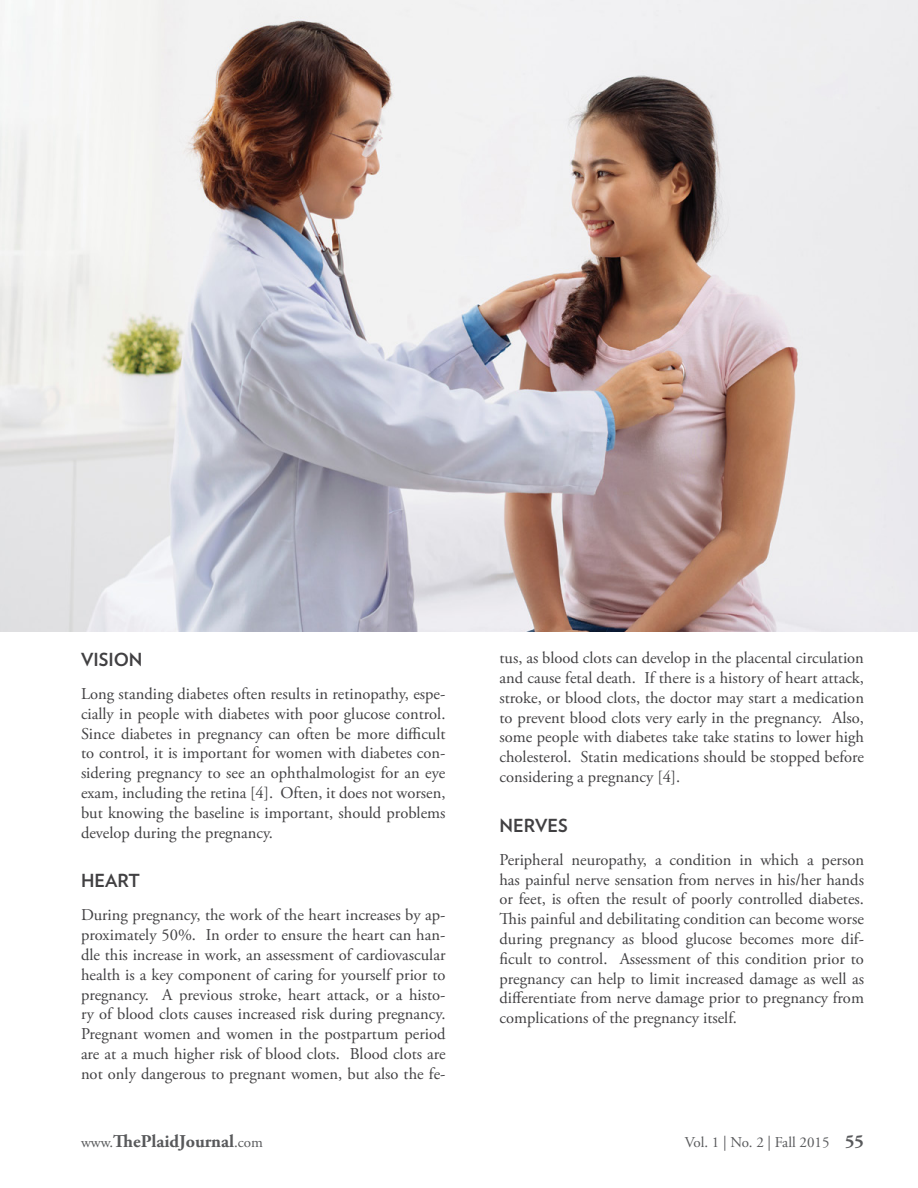
<style>
.page{position:relative;width:918px;height:1188px;background:#fff}
.page>*{position:absolute;margin:0;border:0;box-sizing:border-box;transform-origin:0 0}
.t1{font:700 18px "Adobe Garamond Pro";color:#58595b}
.t2{font:700 18px "Verlag";color:#414042}
.t3{font:16.5px/19.8px "Adobe Garamond Pro";color:#414042;text-align:justify}
.t4{font:15px "Adobe Garamond Pro";color:#58595b}
.s1{font-weight:400;font-size:15px}
.s2{font-weight:700;font-size:18px}
</style>
<div class="page">
<hr style="left:0;top:61px;width:918px;height:1px;background:#1f3e77">
<img style="left:1px;top:0;width:917px;height:631px">
<p class="t2" style="left:81px;top:645px;width:63px">VISION</p>
<p class="t3" style="left:81px;top:684px;width:366px">Long standing diabetes often results in retinopathy, espe&shy;cially in people with diabetes with poor glucose control.<br>Since diabetes in pregnancy can often be more difficult to control, it is important for women with diabetes con&shy;sidering pregnancy to see an ophthalmologist for an eye exam, including the retina [4]. Often, it does not worsen, but knowing the baseline is important, should problems develop during the pregnancy.</p>
<p class="t2" style="left:81px;top:866px;width:61px">HEART</p>
<p class="t3" style="left:81px;top:906px;width:366px">During pregnancy, the work of the heart increases by ap&shy;proximately 50%. In order to ensure the heart can han&shy;dle this increase in work, an assessment of cardiovascular health is a key component of caring for yourself prior to pregnancy. A previous stroke, heart attack, or a histo&shy;ry of blood clots causes increased risk during pregnancy.<br>Pregnant women and women in the postpartum period are at a much higher risk of blood clots. Blood clots are not only dangerous to pregnant women, but also the fe-</p>
<p class="t3" style="left:500px;top:649px;width:366px">tus, as blood clots can develop in the placental circulation and cause fetal death. If there is a history of heart attack, stroke, or blood clots, the doctor may start a medication to prevent blood clots very early in the pregnancy. Also, some people with diabetes take take statins to lower high cholesterol. Statin medications should be stopped before considering a pregnancy [4].</p>
<p class="t2" style="left:500px;top:811px;width:70px">NERVES</p>
<p class="t3" style="left:500px;top:850px;width:366px">Peripheral neuropathy, a condition in which a person has painful nerve sensation from nerves in his/her hands or feet, is often the result of poorly controlled diabetes.<br>This painful and debilitating condition can become worse during pregnancy as blood glucose becomes more dif&shy;ficult to control. Assessment of this condition prior to pregnancy can help to limit increased damage as well as differentiate from nerve damage prior to pregnancy from complications of the pregnancy itself.</p>
<p class="t1" style="left:81px;top:1131px;width:183px"><span class="s1">www.</span>ThePlaidJournal<span class="s1">.com</span></p>
<p class="t4" style="left:685px;top:1133px;width:181px">Vol. 1 | No. 2 | Fall 2015 <span class="s2">55</span></p>
</div>
